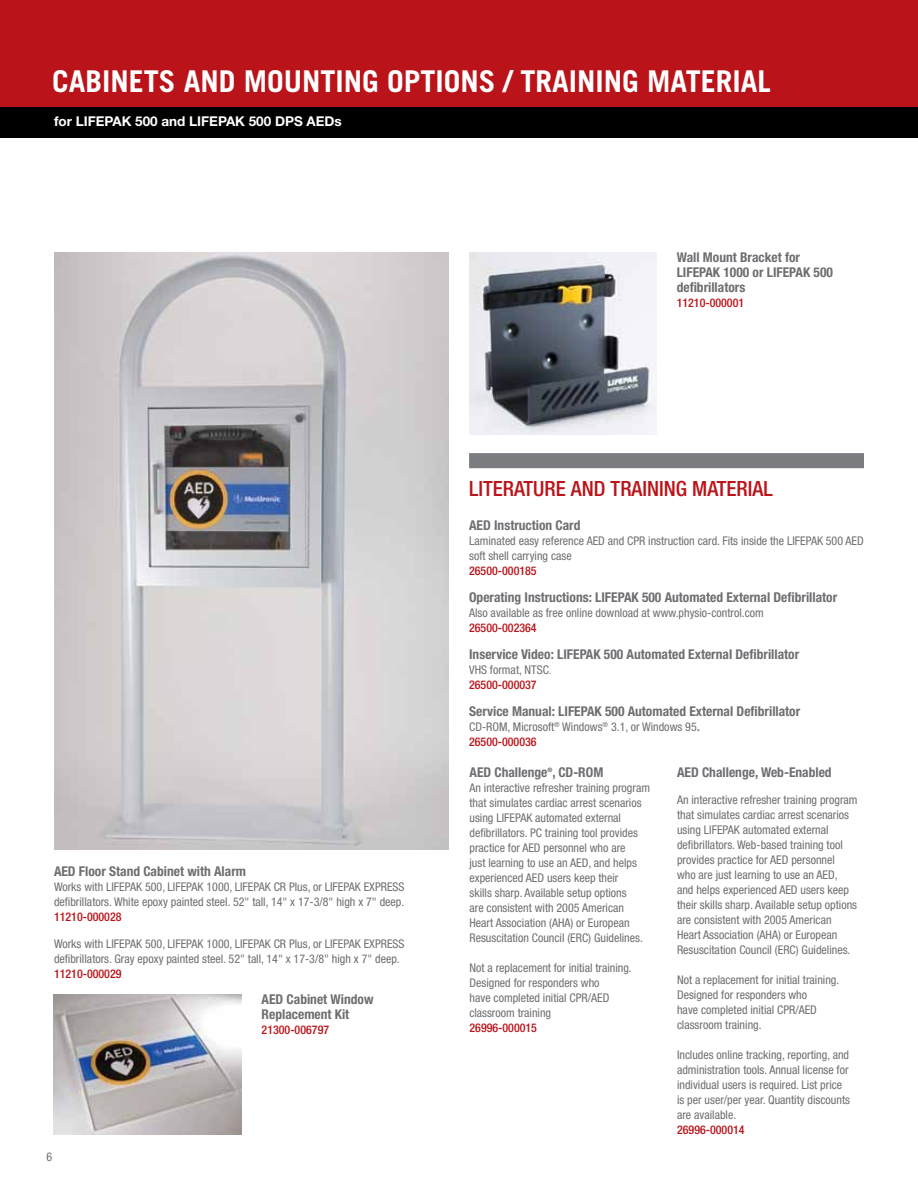
<style>
.page{position:relative;width:918px;height:1188px;background:#fff}
.page>*{position:absolute;margin:0;border:0;box-sizing:border-box;transform-origin:0 0}
.t1{font:700 30px "Trade Gothic LT Std";color:#fff}
.t2{font:500 condensed 21px "Helvetica Neue LTW1 G";color:#ba141a}
.t3{font:700 condensed 13.5px/15px "Helvetica Neue LT Pro";color:#6d6e71}
.t4{font:700 13.5px "Helvetica Neue LT Std";color:#fff}
.t5{font:condensed 12px/15px "Helvetica Neue LTW1 G";color:#6d6e71}
.t6{font:500 condensed 12px "Helvetica Neue LTW1 G";color:#ba141a}
.s1{font-weight:300}
.s2{font-weight:500;color:#ba141a}
.s3{font-weight:500;font-stretch:normal}
</style>
<div class="page">
<div style="left:0;top:0;width:918px;height:137px;background:#ba141a"></div>
<div style="left:0;top:107px;width:918px;height:30px;background:#000"></div>
<hr style="left:917px;top:0;width:1px;height:137px;background:#ba141a">
<img style="left:54px;top:994px;width:187px;height:141px">
<img style="left:469px;top:252px;width:187px;height:183px">
<img style="left:55px;top:252px;width:394px;height:597px">
<div style="left:469px;top:453px;width:395px;height:15px;background:#7b7c7f;border:2px solid #6d6e71"></div>
<h1 class="t1" style="left:52px;top:63px;width:65px">CABINETS</h1>
<h1 class="t1" style="left:184px;top:63px;width:78px">AN D MOUNTIN</h1>
<h1 class="t1" style="left:362px;top:63px;width:42px">G OPTIONS</h1>
<h1 class="t1" style="left:504px;top:63px;width:47px">/ TRAININ</h1>
<h1 class="t1" style="left:622px;top:63px;width:64px">G MATERIAL</h1>
<p class="t4" style="left:54px;top:113px;width:289px">for LIFEPAK 500 and LIFEPAK 500 DPS AEDs</p>
<p class="t3" style="left:677px;top:250px;width:158px">Wall Mount Bracket for<br>LIFEPAK 1000 or LIFEPAK 500 defibrillators</p>
<p class="t6" style="left:677px;top:295px;width:69px">11210-000001</p>
<p class="t3" style="left:54px;top:864px;width:194px">AED Floor Stand Cabinet with Alarm</p>
<p class="t5" style="left:54px;top:879px;width:352px">Works with LIFEPAK 500, LIFEPAK 1000, LIFEPAK CR Plus, or LIFEPAK EXPRESS defibrillators. White epoxy painted steel. 52" tall, 14" x 17-3/8" high x 7" deep.</p>
<p class="t6" style="left:54px;top:909px;width:69px">11210-000028</p>
<p class="t5" style="left:54px;top:936px;width:352px">Works with LIFEPAK 500, LIFEPAK 1000, LIFEPAK CR Plus, or LIFEPAK EXPRESS defibrillators. Gray epoxy painted steel. 52" tall, 14" x 17-3/8" high x 7" deep.</p>
<p class="t6" style="left:54px;top:966px;width:69px">11210-000029</p>
<p class="t5" style="left:47px;top:1149px;width:7px">6</p>
<p class="t3" style="left:262px;top:992px;width:113px">AED Cabinet Window<br>Replacement Kit</p>
<p class="t6" style="left:262px;top:1022px;width:69px">21300-006797</p>
<h2 class="t2" style="left:469px;top:476px;width:305px">LITERATURE AND TRAINING MATERIAL</h2>
<p class="t3" style="left:469px;top:518px;width:113px">AED Instruction Card</p>
<p class="t5" style="left:469px;top:533px;width:396px">Laminated easy reference AED and CPR instruction card. Fits inside the LIFEPAK 500 AED soft shell carrying case</p>
<p class="t6" style="left:469px;top:563px;width:69px">26500-000185</p>
<p class="t3" style="left:469px;top:590px;width:370px">Operating Instructions: LIFEPAK 500 Automated External Defibrillator</p>
<p class="t5" style="left:469px;top:605px;width:296px">Also available as free online download at www.physio-control.com</p>
<p class="t6" style="left:469px;top:620px;width:69px">26500-002364</p>
<p class="t3" style="left:469px;top:647px;width:332px">Inservice Video: LIFEPAK 500 Automated External Defibrillator</p>
<p class="t5" style="left:469px;top:662px;width:84px">VHS format, NTSC<span class="s1">.<br></span><span class="s2">26500-000037</span></p>
<p class="t3" style="left:469px;top:704px;width:333px">Service Manual: LIFEPAK 500 Automated External Defibrillator</p>
<p class="t5" style="left:469px;top:719px;width:233px">CD-ROM, Microsoft<sup>®</sup> Windows<sup>®</sup> 3.1, or Windows 95<span class="s3">.<br></span><span class="s2">26500-000036</span></p>
<p class="t3" style="left:470px;top:765px;width:135px">AED Challenge<sup>®</sup>, CD-ROM</p>
<p class="t5" style="left:470px;top:780px;width:182px">An interactive refresher training program that simulates cardiac arrest scenarios using LIFEPAK automated external defibrillators. PC training tool provides practice for AED personnel who are<br>just learning to use an AED, and helps experienced AED users keep their<br>skills sharp. Available setup options<br>are consistent with 2005 American Heart Association (AHA) or European Resuscitation Council (ERC) Guidelines.</p>
<p class="t5" style="left:470px;top:960px;width:164px">Not a replacement for initial training.<br>Designed for responders who<br>have completed initial CPR/AED classroom training</p>
<p class="t6" style="left:470px;top:1020px;width:69px">26996-000015</p>
<p class="t3" style="left:677px;top:765px;width:156px">AED Challenge, Web-Enabled</p>
<p class="t5" style="left:677px;top:792px;width:182px">An interactive refresher training program that simulates cardiac arrest scenarios using LIFEPAK automated external defibrillators. Web-based training tool provides practice for AED personnel<br>who are just learning to use an AED,<br>and helps experienced AED users keep their skills sharp. Available setup options are consistent with 2005 American Heart Association (AHA) or European Resuscitation Council (ERC) Guidelines.</p>
<p class="t5" style="left:677px;top:972px;width:164px">Not a replacement for initial training.<br>Designed for responders who<br>have completed initial CPR/AED classroom training.</p>
<p class="t5" style="left:677px;top:1047px;width:174px">Includes online tracking, reporting, and administration tools. Annual license for individual users is required. List price is per user/per year. Quantity discounts are available.</p>
<p class="t6" style="left:677px;top:1122px;width:69px">26996-000014</p>
</div>
